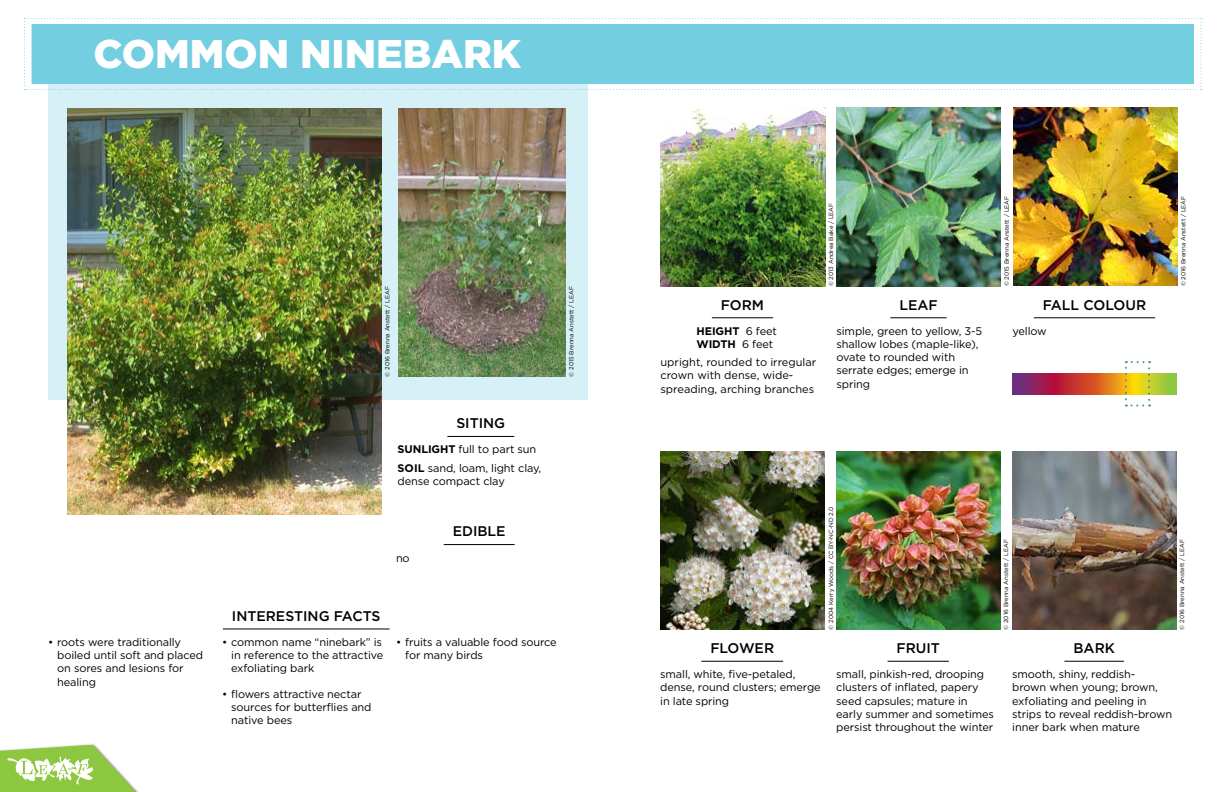
<style>
.page{position:relative;width:1224px;height:792px;background:#fff}
.page>*{position:absolute;margin:0;border:0;box-sizing:border-box;transform-origin:0 0}
.t1{font:900 40px "Gotham";color:#fff}
.t2{font:500 14px "Gotham";color:#000}
.t3{font:11px/13.2px "Gotham";letter-spacing:-.01em;color:#000}
.t4{font:700 11px/13.2px "Gotham";letter-spacing:-.01em;color:#000}
.t5{font:6px "Gotham";color:#000}
.s1{font-weight:700}
.s2{font-weight:400}
</style>
<div class="page">
<div style="left:48px;top:84px;width:540px;height:315px;background:#d5f0f6"></div>
<svg style="left:24px;top:18px;width:1178px;height:72px"></svg>
<img style="left:67px;top:108px;width:315px;height:407px">
<img style="left:836px;top:108px;width:165px;height:178px">
<img style="left:1012px;top:451px;width:164px;height:179px">
<img style="left:660px;top:451px;width:164px;height:179px">
<img style="left:1014px;top:107px;width:164px;height:179px">
<img style="left:836px;top:451px;width:165px;height:179px">
<svg style="left:1012px;top:373px;width:164px;height:21px;background:#b45b3b"></svg>
<hr style="left:890px;top:318px;width:57px;height:1px;background:#000">
<hr style="left:712px;top:318px;width:61px;height:1px;background:#000">
<hr style="left:888px;top:661px;width:61px;height:1px;background:#000">
<hr style="left:1065px;top:661px;width:59px;height:1px;background:#000">
<hr style="left:1034px;top:318px;width:121px;height:1px;background:#000">
<hr style="left:701px;top:661px;width:82px;height:1px;background:#000">
<svg style="left:1125px;top:361px;width:25px;height:46px"></svg>
<img style="left:660px;top:108px;width:165px;height:178px">
<img style="left:398px;top:108px;width:167px;height:269px">
<hr style="left:223px;top:629px;width:167px;height:1px;background:#000">
<hr style="left:444px;top:544px;width:71px;height:1px;background:#000">
<hr style="left:447px;top:436px;width:67px;height:1px;background:#000">
<div style="left:0;top:743px;width:143px;height:49px;background:#000;opacity:.6"></div>
<svg style="left:0;top:745px;width:140px;height:47px"></svg>
<h1 class="t1" style="left:93px;top:26px;width:429px">COMMON NINEBARK</h1>
<p class="t5" style="left:384px;top:377px;width:92px;rotate:-90deg">© 2016 Brenna Anstett / LEAF</p>
<p class="t5" style="left:567px;top:377px;width:92px;rotate:-90deg">© 2015 Brenna Anstett / LEAF</p>
<p class="t2" style="left:456px;top:414px;width:50px">SITING</p>
<p class="t3" style="left:398px;top:440px;width:145px;line-height:18.2px"><span class="s1">SUNLIGHT</span> full to part sun<br><span class="s1">SOIL</span> sand, loam, light clay,</p>
<p class="t3" style="left:398px;top:474px;width:109px">dense compact clay</p>
<p class="t3" style="left:396px;top:551px;width:15px">no</p>
<p class="t2" style="left:453px;top:522px;width:54px">EDIBLE</p>
<p class="t2" style="left:232px;top:607px;width:150px">INTERESTING FACTS</p>
<p class="t3" style="left:57px;top:635px;width:148px;text-indent:-9px">• roots were traditionally boiled until soft and placed on sores and lesions for healing</p>
<p class="t3" style="left:231px;top:635px;width:154px;text-align:justify;text-indent:-9px">• common name “ninebark” is in reference to the attractive exfoliating bark</p>
<p class="t3" style="left:231px;top:687px;width:142px;text-indent:-9px">• flowers attractive nectar sources for butterflies and native bees</p>
<p class="t3" style="left:405px;top:635px;width:153px;text-indent:-9px">• fruits a valuable food source for many birds</p>
<p class="t2" style="left:721px;top:295px;width:45px">FORM</p>
<p class="t4" style="left:697px;top:324px;width:82px">HEIGHT <span class="s2">6 feet<br></span>WIDTH <span class="s2">6 feet</span></p>
<p class="t3" style="left:660px;top:355px;width:157px">upright, rounded to irregular crown with dense, wide&shy;spreading, arching branches</p>
<p class="t5" style="left:827px;top:286px;width:85px;rotate:-90deg">© 2013 Andrea Bake / LEAF</p>
<p class="t2" style="left:899px;top:295px;width:40px">LEAF</p>
<p class="t3" style="left:836px;top:324px;width:147px">simple, green to yellow, 3-5 shallow lobes (maple-like), ovate to rounded with serrate edges; emerge in spring</p>
<p class="t5" style="left:1003px;top:286px;width:92px;rotate:-90deg">© 2015 Brenna Anstett / LEAF</p>
<p class="t5" style="left:1180px;top:286px;width:92px;rotate:-90deg">© 2016 Brenna Anstett / LEAF</p>
<p class="t2" style="left:1043px;top:295px;width:105px">FALL COLOUR</p>
<p class="t3" style="left:1012px;top:324px;width:36px">yellow</p>
<p class="t2" style="left:710px;top:639px;width:65px">FLOWER</p>
<p class="t3" style="left:660px;top:667px;width:162px">small, white, five-petaled, dense, round clusters; emerge in late spring</p>
<p class="t5" style="left:827px;top:630px;width:125px;rotate:-90deg">© 2004 Kerry Woods / CC BY-NC-ND 2.0</p>
<p class="t2" style="left:897px;top:639px;width:45px">FRUIT</p>
<p class="t3" style="left:836px;top:667px;width:159px">small, pinkish-red, drooping clusters of inflated, papery seed capsules; mature in early summer and sometimes persist throughout the winter</p>
<p class="t5" style="left:1002px;top:630px;width:92px;rotate:-90deg">© 2016 Brenna Anstett / LEAF</p>
<p class="t5" style="left:1178px;top:630px;width:92px;rotate:-90deg">© 2016 Brenna Anstett / LEAF</p>
<p class="t2" style="left:1074px;top:639px;width:43px">BARK</p>
<p class="t3" style="left:1012px;top:667px;width:161px">smooth, shiny, reddish&shy;brown when young; brown, exfoliating and peeling in strips to reveal reddish-brown inner bark when mature</p>
</div>
